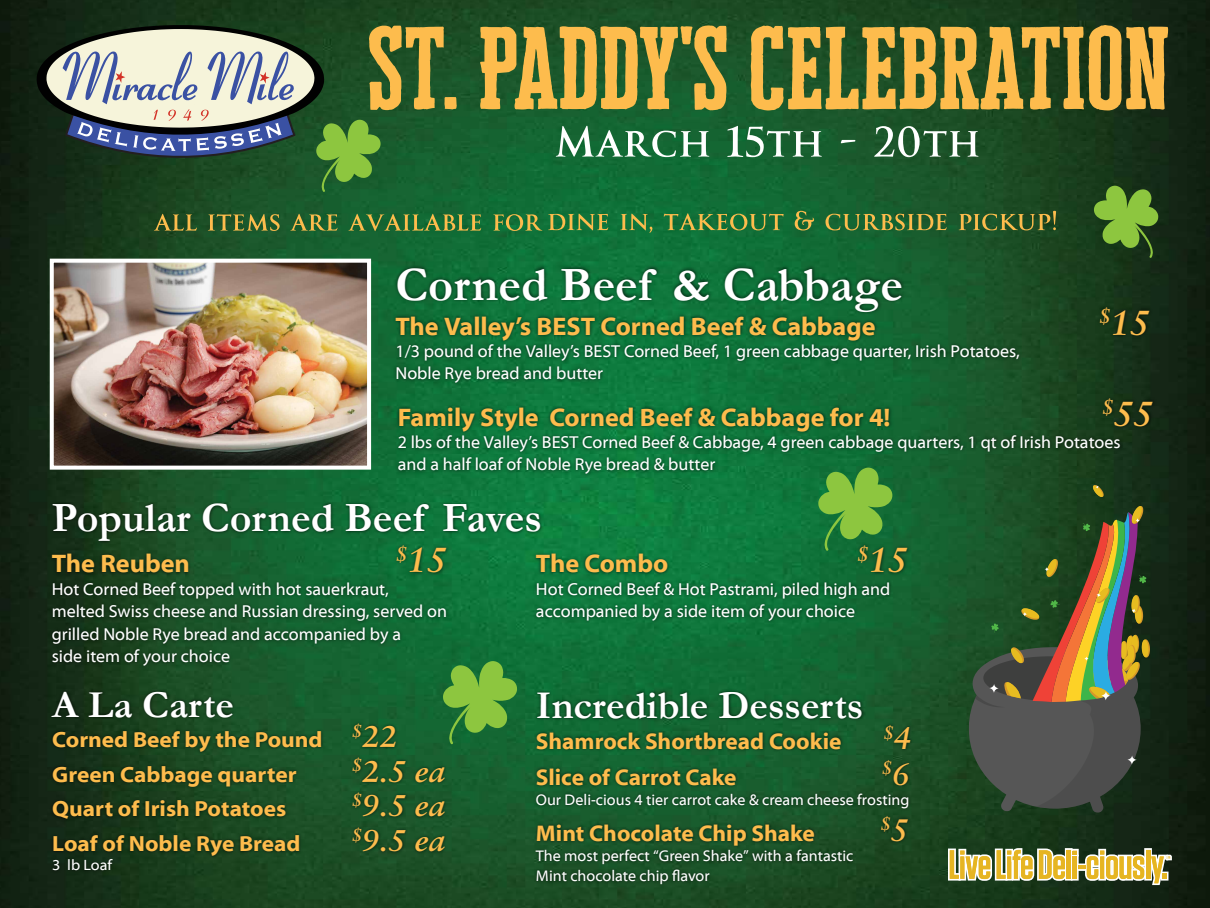
<style>
.page{position:relative;width:1210px;height:908px;background:#fff}
.page>*{position:absolute;margin:0;border:0;box-sizing:border-box;transform-origin:0 0}
.t1{font:700 48.3px "Garamond";color:#fff}
.t2{font:700 42.03px "Garamond";color:#fff}
.t3{font:700 39.62px "Garamond";color:#fff}
.t4{font:700 38.32px "Garamond";color:#fff}
.t5{font:italic 700 35.49px "Classical Garamond BT";color:#fdbc4d}
.t6{font:italic 700 30.66px "Classical Garamond BT";color:#fdbc4d}
.t7{font:700 25.55px "Myriad Web Pro";color:#fdbc4d}
.t8{font:700 22.82px "Myriad Web Pro";color:#fdbc4d}
.t9{font:700 22.09px "Myriad Web Pro";color:#fdbc4d}
.t10{font:italic 700 18.48px "Classical Garamond BT";color:#fdbc4d}
.t11{font:17.39px/22.4px "Myriad Web Pro";color:#fff}
.t12{font:15.54px/20px "Myriad Web Pro";color:#fff}
.t13{font:15.01px "Myriad Web Pro";color:#fff}
.s1{font-size:31.71px}
</style>
<div class="page">
<img style="left:0;top:0;width:1210px;height:907px">
<svg style="left:968px;top:506px;width:182px;height:306px;background:#4d563d"></svg>
<img style="left:390px;top:287px;width:765px;height:124px">
<img style="left:392px;top:378px;width:767px;height:124px">
<svg style="left:948px;top:847px;width:224px;height:37px"></svg>
<img style="left:390px;top:258px;width:518px;height:65px">
<img style="left:46px;top:525px;width:927px;height:169px">
<img style="left:530px;top:525px;width:383px;height:101px">
<img style="left:47px;top:492px;width:500px;height:59px">
<img style="left:531px;top:706px;width:385px;height:183px">
<img style="left:531px;top:680px;width:337px;height:57px">
<img style="left:47px;top:705px;width:404px;height:173px">
<img style="left:47px;top:680px;width:192px;height:55px">
<svg style="left:443px;top:660px;width:74px;height:84px;background:#549b39"></svg>
<svg style="left:818px;top:467px;width:74px;height:83px;background:#549d3b"></svg>
<svg style="left:37px;top:25px;width:1131px;height:233px;background:#4c7040"></svg>
<img style="left:55px;top:263px;width:311px;height:201px">
<div style="left:50px;top:258px;width:321px;height:211px;border:4px solid #fff"></div>
<h1 class="t1" style="left:395px;top:251px;width:509px">Corned Beef &amp; Cabbage</h1>
<h3 class="t7" style="left:395px;top:312px;width:482px">The Valley’s BEST Corned Beef &amp; Cabbage</h3>
<h3 class="t5" style="left:1099px;top:300px;width:52px"><sup>$</sup>15</h3>
<p class="t11" style="left:395px;top:340px;width:626px">1/3 pound of the Valley’s BEST Corned Beef, 1 green cabbage quarter, Irish Potatoes,<br>Noble Rye bread and butter</p>
<h3 class="t7" style="left:398px;top:403px;width:494px">Family Style Corned Beef &amp; Cabbage for 4!</h3>
<h3 class="t5" style="left:1102px;top:391px;width:52px"><sup>$</sup>55</h3>
<p class="t11" style="left:398px;top:431px;width:724px">2 lbs of the Valley’s BEST Corned Beef &amp; Cabbage, 4 green cabbage quarters, 1 qt of Irish Potatoes and a half loaf of Noble Rye bread &amp; butter</p>
<h2 class="t2" style="left:52px;top:489px;width:492px">Popular Corned Beef Faves</h2>
<h3 class="t7" style="left:52px;top:549px;width:140px">The Reuben</h3>
<h3 class="t5" style="left:396px;top:538px;width:52px"><sup>$</sup>15</h3>
<p class="t11" style="left:52px;top:578px;width:397px">Hot Corned Beef topped with hot sauerkraut,<br>melted Swiss cheese and Russian dressing, served on grilled Noble Rye bread and accompanied by a<br>side item of your choice</p>
<h3 class="t4" style="left:52px;top:678px;width:183px">A La Carte</h3>
<p class="t9" style="left:52px;top:727px;width:272px">Corned Beef by the Pound</p>
<h3 class="t6" style="left:352px;top:717px;width:47px"><sup>$</sup>22</h3>
<p class="t9" style="left:52px;top:761px;width:246px">Green Cabbage quarter</p>
<h3 class="t6" style="left:352px;top:751px;width:95px"><sup>$</sup>2.5 ea</h3>
<p class="t9" style="left:52px;top:796px;width:236px">Quart of Irish Potatoes</p>
<h3 class="t6" style="left:352px;top:786px;width:95px"><sup>$</sup>9.5 ea</h3>
<p class="t9" style="left:52px;top:831px;width:250px">Loaf of Noble Rye Bread</p>
<h3 class="t6" style="left:352px;top:821px;width:95px"><sup>$</sup>9.5 ea</h3>
<p class="t13" style="left:52px;top:856px;width:62px">3 lb Loaf</p>
<h3 class="t7" style="left:536px;top:549px;width:134px">The Combo</h3>
<h3 class="t5" style="left:857px;top:538px;width:52px"><sup>$</sup>15</h3>
<p class="t11" style="left:536px;top:578px;width:356px">Hot Corned Beef &amp; Hot Pastrami, piled high and accompanied by a side item of your choice</p>
<h3 class="t3" style="left:536px;top:678px;width:329px">Incredible Desserts</h3>
<h3 class="t8" style="left:536px;top:728px;width:307px">Shamrock Shortbread Cookie</h3>
<p class="t10" style="left:884px;top:720px;width:29px">$<span class="s1">4</span></p>
<h3 class="t8" style="left:536px;top:764px;width:202px">Slice of Carrot Cake</h3>
<p class="t10" style="left:882px;top:756px;width:29px">$<span class="s1">6</span></p>
<p class="t12" style="left:536px;top:789px;width:375px">Our Deli-cious 4 tier carrot cake &amp; cream cheese frosting</p>
<h3 class="t8" style="left:536px;top:820px;width:280px">Mint Chocolate Chip Shake</h3>
<p class="t10" style="left:880px;top:812px;width:29px">$<span class="s1">5</span></p>
<p class="t12" style="left:536px;top:845px;width:319px">The most perfect “Green Shake” with a fantastic<br>Mint chocolate chip flavor</p>
</div>
